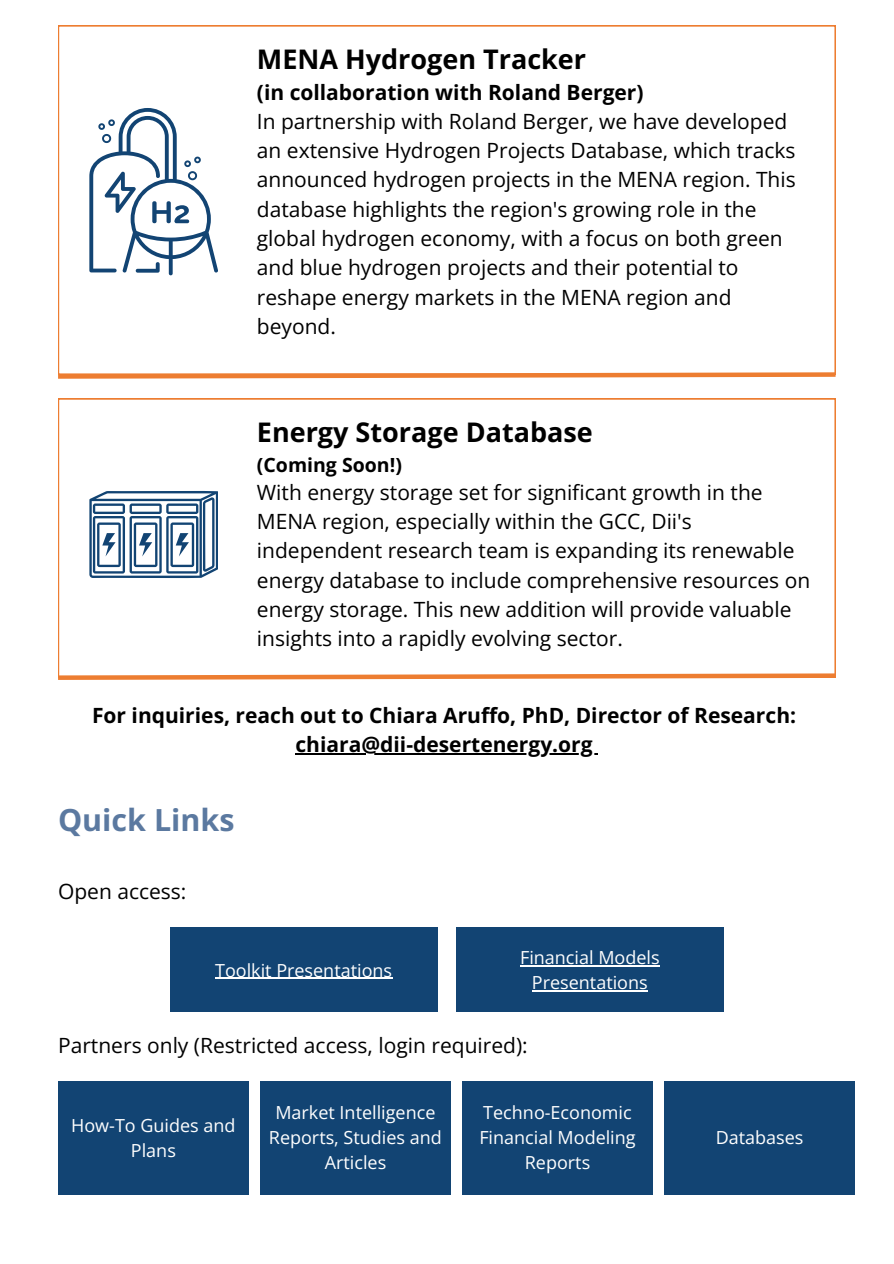
<style>
.page{position:relative;width:894px;height:1264px;background:#fff}
.page>*{position:absolute;margin:0;border:0;box-sizing:border-box;transform-origin:0 0}
.t1{font:700 30.45px "Open Sans";color:#5b79a0}
.t2{font:700 27px "Open Sans";color:#000}
.t3{font:21px/29.2px "Open Sans";color:#000}
.t4{font:700 21px "Open Sans";color:#000}
.t5{font:700 19.5px "Open Sans";color:#000}
.t6{font:18px/24.8px "Open Sans";color:#fff;text-align:center}
.s1{font-weight:700}
</style>
<div class="page">
<svg style="left:58px;top:26px;width:777px;height:344px"></svg>
<svg style="left:58px;top:370px;width:778px;height:9px"></svg>
<svg style="left:58px;top:398px;width:777px;height:273px"></svg>
<svg style="left:58px;top:671px;width:778px;height:9px"></svg>
<div style="left:170px;top:927px;width:267px;height:84px;background:#124473"></div>
<hr style="left:215px;top:977px;width:177px;height:1px;background:#fff">
<div style="left:455px;top:927px;width:268px;height:84px;background:#124473"></div>
<hr style="left:520px;top:965px;width:139px;height:1px;background:#fff">
<hr style="left:531px;top:990px;width:116px;height:1px;background:#fff">
<div style="left:58px;top:1081px;width:191px;height:113px;background:#124473"></div>
<div style="left:260px;top:1081px;width:191px;height:113px;background:#124473"></div>
<div style="left:462px;top:1081px;width:190px;height:113px;background:#124473"></div>
<div style="left:664px;top:1081px;width:190px;height:113px;background:#124473"></div>
<svg style="left:89px;top:108px;width:129px;height:167px"></svg>
<svg style="left:89px;top:490px;width:129px;height:88px"></svg>
<hr style="left:295px;top:753px;width:303px;height:1px;background:#000">
<h2 class="t2" style="left:257px;top:40px;width:331px">MENA Hydrogen Tracker</h2>
<h2 class="t3" style="left:257px;top:77px;width:540px"><span class="s1">(in collaboration with Roland Berger)<br></span>In partnership with Roland Berger, we have developed an extensive Hydrogen Projects Database, which tracks announced hydrogen projects in the MENA region. This database highlights the region's growing role in the global hydrogen economy, with a focus on both green and blue hydrogen projects and their potential to reshape energy markets in the MENA region and beyond.</h2>
<h1 class="t2" style="left:257px;top:413px;width:337px">Energy Storage Database</h1>
<h1 class="t5" style="left:257px;top:451px;width:146px">(Coming Soon!)</h1>
<h1 class="t3" style="left:257px;top:477px;width:554px">With energy storage set for significant growth in the MENA region, especially within the GCC, Dii's independent research team is expanding its renewable energy database to include comprehensive resources on energy storage. This new addition will provide valuable insights into a rapidly evolving sector.</h1>
<h3 class="t4" style="left:92px;top:700px;width:705px">For inquiries, reach out to Chiara Aruffo, PhD, Director of Research:</h3>
<p class="t4" style="left:295px;top:729px;width:298px">chiara@dii-desertenergy.org</p>
<p class="t1" style="left:58px;top:798px;width:178px">Quick Links</p>
<p class="t3" style="left:58px;top:876px;width:130px">Open access:</p>
<p class="t6" style="left:215px;top:957px;width:178px">Toolkit Presentations</p>
<h3 class="t6" style="left:520px;top:944px;width:141px">Financial Models<br>Presentations</h3>
<h3 class="t3" style="left:58px;top:1030px;width:471px">Partners only (Restricted access, login required):</h3>
<p class="t6" style="left:71px;top:1112px;width:166px">How-To Guides and<br>Plans</p>
<p class="t6" style="left:269px;top:1100px;width:174px">Market Intelligence<br>Reports, Studies and<br>Articles</p>
<h3 class="t6" style="left:479px;top:1100px;width:158px">Techno-Economic<br>Financial Modeling<br>Reports</h3>
<p class="t6" style="left:715px;top:1124px;width:89px">Databases</p>
</div>
